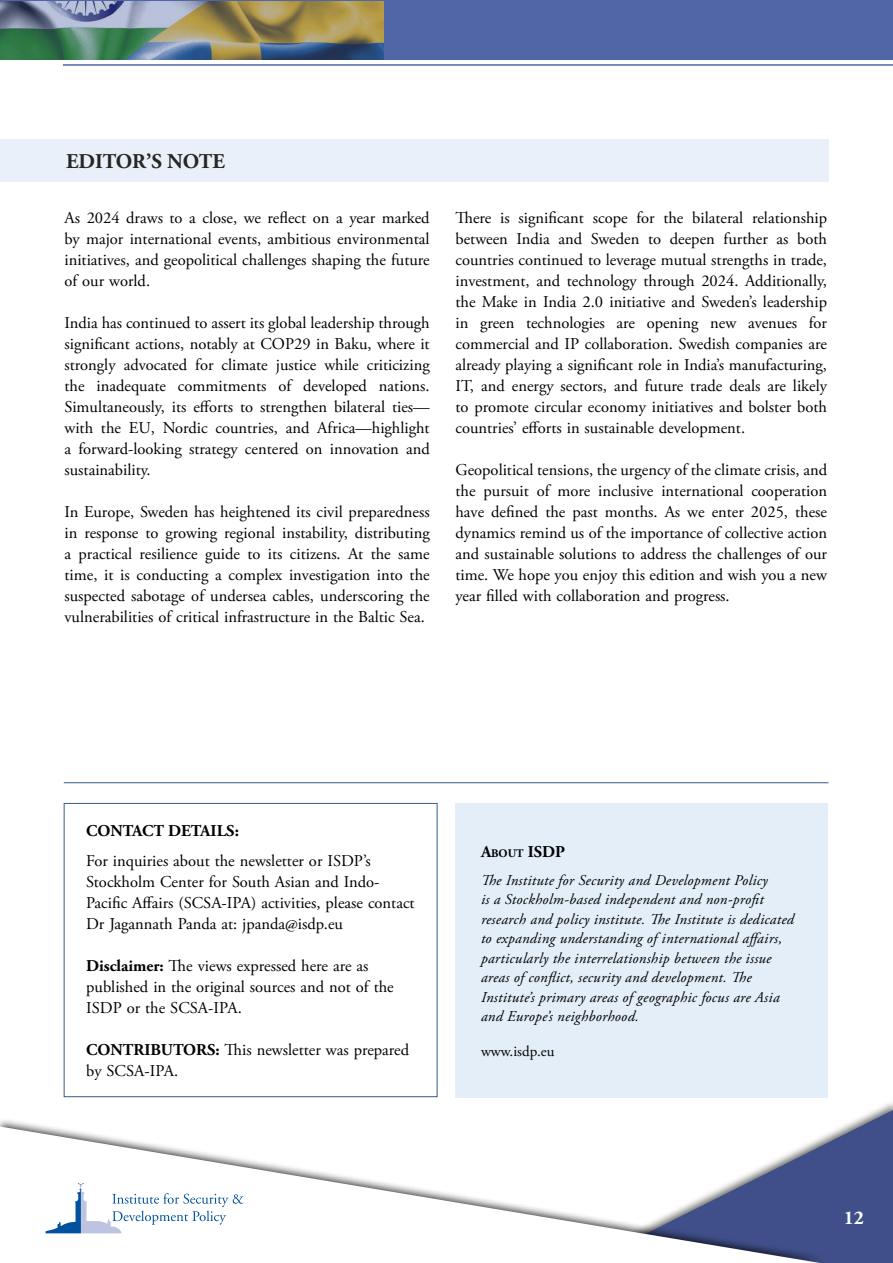
<style>
.page{position:relative;width:893px;height:1263px;background:#fff}
.page>*{position:absolute;margin:0;border:0;box-sizing:border-box;transform-origin:0 0}
.t1{font:700 21px "Adobe Garamond Pro";color:#000}
.t2{font:700 19.5px "Adobe Garamond Pro";color:#fff}
.t3{font:16.5px/21px "Adobe Garamond Pro";color:#000;text-align:justify}
.t4{font:700 16.5px "Adobe Garamond Pro";color:#000}
.t5{font:700 16.5px "Adobe Garamond Pro";color:#000}
.t6{font:italic 15px/19.5px "Adobe Garamond Pro";letter-spacing:.02em;color:#000}
.t7{font:15px "Adobe Garamond Pro";color:#000}
.s1{font-weight:700}
.s2{font-size:11.55px}
</style>
<div class="page">
<hr style="left:63px;top:64px;width:830px;height:2px;background:#5066a7">
<svg style="left:828px;top:1110px;width:65px;height:153px;background:#505e92"></svg>
<div style="left:0;top:1117px;width:828px;height:146px;background:#000;opacity:.75"></div>
<svg style="left:0;top:1126px;width:820px;height:137px"></svg>
<div style="left:0;top:0;width:893px;height:60px;background:#5166a6"></div>
<img style="left:0;top:2px;width:384px;height:58px">
<svg style="left:45px;top:1183px;width:199px;height:50px"></svg>
<div style="left:455px;top:803px;width:373px;height:294px;background:#e4eef8"></div>
<div style="left:64px;top:803px;width:373px;height:294px;border:1px solid #345a8a"></div>
<hr style="left:64px;top:782px;width:764px;height:1px;background:#345a8a">
<div style="left:0;top:139px;width:828px;height:42px;background:#e7eef8"></div>
<p class="t1" style="left:66px;top:149px;width:160px">EDITOR’S NOTE</p>
<p class="t3" style="left:64px;top:208px;width:367px">As 2024 draws to a close, we reflect on a year marked by major international events, ambitious environmental initiatives, and geopolitical challenges shaping the future of our world.</p>
<p class="t3" style="left:64px;top:313px;width:367px">India has continued to assert its global leadership through significant actions, notably at COP29 in Baku, where it strongly advocated for climate justice while criticizing the inadequate commitments of developed nations.<br>Simultaneously, its efforts to strengthen bilateral ties— with the EU, Nordic countries, and Africa—highlight a forward-looking strategy centered on innovation and sustainability.</p>
<p class="t3" style="left:64px;top:502px;width:367px">In Europe, Sweden has heightened its civil preparedness in response to growing regional instability, distributing a practical resilience guide to its citizens. At the same time, it is conducting a complex investigation into the suspected sabotage of undersea cables, underscoring the vulnerabilities of critical infrastructure in the Baltic Sea.</p>
<p class="t3" style="left:455px;top:208px;width:373px">There is significant scope for the bilateral relationship between India and Sweden to deepen further as both countries continued to leverage mutual strengths in trade, investment, and technology through 2024. Additionally, the Make in India 2.0 initiative and Sweden’s leadership in green technologies are opening new avenues for commercial and IP collaboration. Swedish companies are already playing a significant role in India’s manufacturing, IT, and energy sectors, and future trade deals are likely to promote circular economy initiatives and bolster both countries’ efforts in sustainable development.</p>
<p class="t3" style="left:455px;top:460px;width:373px">Geopolitical tensions, the urgency of the climate crisis, and the pursuit of more inclusive international cooperation have defined the past months. As we enter 2025, these dynamics remind us of the importance of collective action and sustainable solutions to address the challenges of our time. We hope you enjoy this edition and wish you a new year filled with collaboration and progress.</p>
<p class="t4" style="left:86px;top:821px;width:154px">CONTACT DETAILS:</p>
<p class="t3" style="left:86px;top:851px;width:330px;text-align:left">For inquiries about the newsletter or ISDP’s Stockholm Center for South Asian and Indo-Pacific Affairs (SCSA-IPA) activities, please contact Dr Jagannath Panda at: jpanda@isdp.eu</p>
<p class="t3" style="left:86px;top:956px;width:309px;text-align:left"><span class="s1">Disclaimer:</span> The views expressed here are as published in the original sources and not of the<br>ISDP or the SCSA-IPA.</p>
<p class="t3" style="left:86px;top:1040px;width:324px"><span class="s1">CONTRIBUTORS:</span> This newsletter was prepared by SCSA-IPA.</p>
<p class="t5" style="left:481px;top:842px;width:86px">A<span class="s2">bout</span> ISDP</p>
<p class="t6" style="left:481px;top:871px;width:314px">The Institute for Security and Development Policy<br>is a Stockholm-based independent and non-profit research and policy institute. The Institute is dedicated to expanding understanding of international affairs, particularly the interrelationship between the issue areas of conflict, security and development. The Institute’s primary areas of geographic focus are Asia and Europe’s neighborhood.</p>
<p class="t7" style="left:481px;top:1042px;width:75px">www.isdp.eu</p>
<p class="t2" style="left:844px;top:1206px;width:22px">12</p>
</div>
